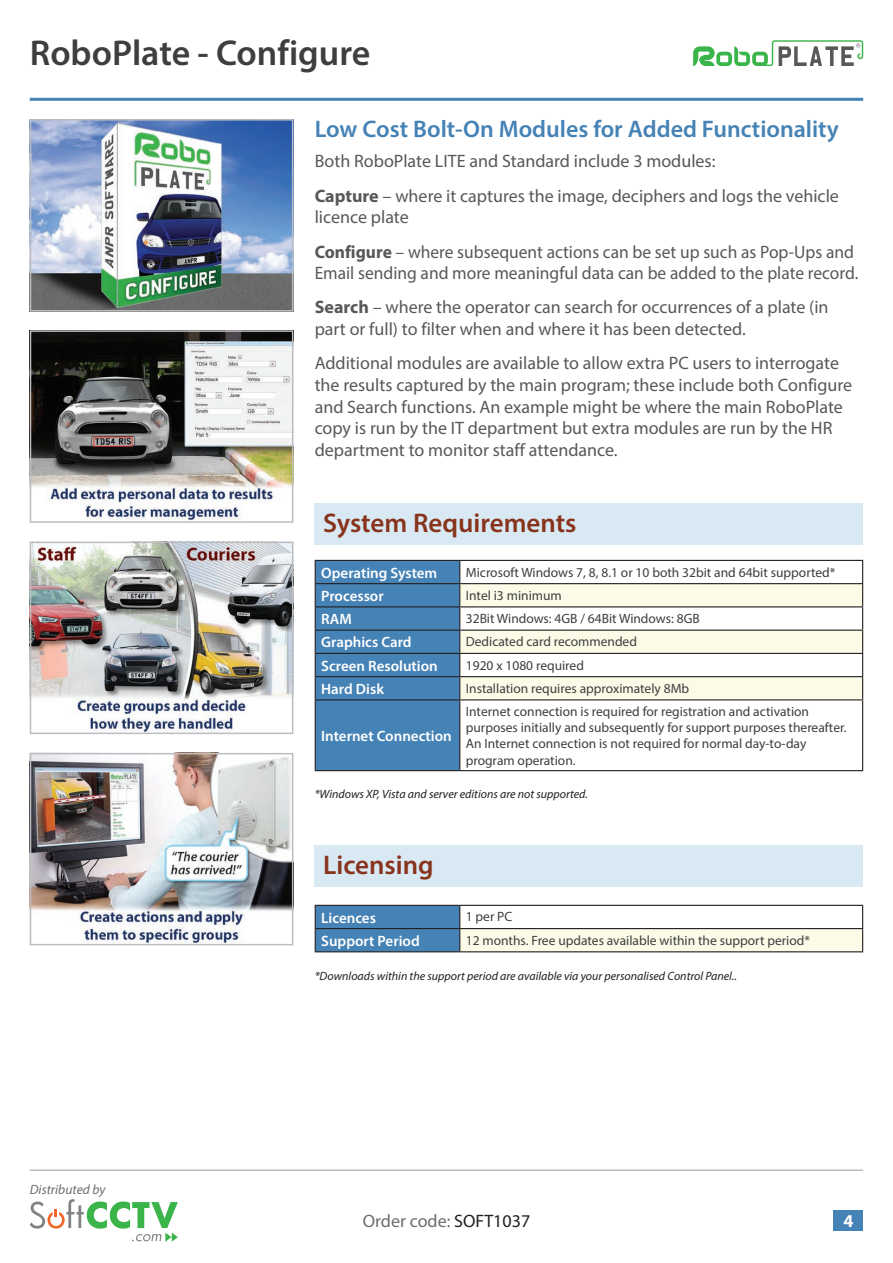
<style>
.page{position:relative;width:893px;height:1263px;background:#fff}
.page>*{position:absolute;margin:0;border:0;box-sizing:border-box;transform-origin:0 0}
.t1{font:600 36px "Myriad Pro";color:#3e3e3f}
.t2{font:600 27px "Myriad Pro";color:#88331b}
.t3{font:600 24px "Myriad Pro";color:#4582b5}
.t4{font:18px/34.3px "Myriad Pro";color:#57585a}
.t5{font:18px "Myriad Pro";color:#6c6d70}
.t6{font:700 18px "Myriad Pro";color:#fff}
.t7{font:600 15px "Myriad Pro";color:#fff}
.t8{font:13.5px/16.2px "Myriad Pro";color:#3e3e3f}
.t9{font:italic 13.5px "Myriad Pro";color:#6c6d70}
.t10{font:italic 12px "Myriad Pro";color:#231f20}
.s1{font-weight:700}
.s2{color:#231f20}
</style>
<div class="page">
<hr style="left:30px;top:1169px;width:833px;height:2px;background:#bcbdc0">
<div style="left:833px;top:1210px;width:30px;height:21px;background:#4582b5"></div>
<hr style="left:30px;top:98px;width:833px;height:3px;background:#4582b5">
<svg style="left:30px;top:1199px;width:148px;height:43px"></svg>
<img style="left:33px;top:122px;width:257px;height:186px">
<div style="left:30px;top:119px;width:263px;height:192px;border:2px solid #bcbdc0"></div>
<img style="left:33px;top:333px;width:257px;height:187px">
<div style="left:30px;top:330px;width:263px;height:193px;border:2px solid #bcbdc0"></div>
<img style="left:33px;top:545px;width:257px;height:186px">
<div style="left:30px;top:542px;width:263px;height:192px;border:2px solid #bcbdc0"></div>
<img style="left:33px;top:756px;width:257px;height:186px">
<div style="left:30px;top:753px;width:263px;height:192px;border:2px solid #bcbdc0"></div>
<svg style="left:693px;top:40px;width:170px;height:26px"></svg>
<div style="left:315px;top:503px;width:548px;height:42px;background:#d9e9f4"></div>
<svg style="left:460px;top:584px;width:402px;height:115px;fill:#fbfbe7"></svg>
<hr style="left:460px;top:560px;width:403px;height:1px;background:#231f20">
<hr style="left:460px;top:583px;width:403px;height:1px;background:#231f20">
<hr style="left:460px;top:606px;width:403px;height:1px;background:#231f20">
<hr style="left:460px;top:630px;width:403px;height:1px;background:#231f20">
<hr style="left:460px;top:653px;width:403px;height:1px;background:#231f20">
<hr style="left:460px;top:676px;width:403px;height:1px;background:#231f20">
<div style="left:315px;top:560px;width:145px;height:210px;background:#4582b5"></div>
<svg style="left:862px;top:561px;width:1px;height:138px"></svg>
<hr style="left:315px;top:699px;width:145px;height:1px;background:#231f20">
<hr style="left:315px;top:700px;width:1px;height:70px;background:#231f20">
<hr style="left:460px;top:699px;width:403px;height:1px;background:#231f20">
<hr style="left:459px;top:700px;width:1px;height:70px;background:#231f20">
<hr style="left:862px;top:700px;width:1px;height:70px;background:#231f20">
<hr style="left:315px;top:770px;width:145px;height:1px;background:#231f20">
<hr style="left:460px;top:770px;width:403px;height:1px;background:#231f20">
<div style="left:315px;top:846px;width:548px;height:41px;background:#d9e9f4"></div>
<div style="left:460px;top:928px;width:403px;height:24px;background:#fbfbe7"></div>
<hr style="left:460px;top:905px;width:403px;height:1px;background:#231f20">
<hr style="left:460px;top:928px;width:403px;height:1px;background:#231f20">
<svg style="left:315px;top:905px;width:145px;height:46px;background:#437cac"></svg>
<svg style="left:862px;top:906px;width:1px;height:45px"></svg>
<hr style="left:315px;top:951px;width:145px;height:1px;background:#231f20">
<hr style="left:460px;top:951px;width:403px;height:1px;background:#231f20">
<h1 class="t1" style="left:30px;top:30px;width:342px">RoboPlate - Configure</h1>
<h3 class="t3" style="left:315px;top:114px;width:526px">Low Cost Bolt-On Modules for Added Functionality</h3>
<p class="t4" style="left:315px;top:144px;width:526px">Both RoboPlate LITE and Standard include 3 modules:<br><span class="s1">Capture</span> – where it captures the image, deciphers and logs the vehicle</p>
<p class="t4" style="left:315px;top:200px;width:541px">licence plate<br><span class="s1">Configure</span> – where subsequent actions can be set up such as Pop-Ups and</p>
<p class="t4" style="left:315px;top:256px;width:545px">Email sending and more meaningful data can be added to the plate record.<br><span class="s1">Search</span> – where the operator can search for occurrences of a plate (in</p>
<p class="t4" style="left:315px;top:312px;width:526px">part or full) to filter when and where it has been detected.<br>Additional modules are available to allow extra PC users to interrogate</p>
<p class="t4" style="left:315px;top:374px;width:539px;line-height:21.6px">the results captured by the main program; these include both Configure and Search functions. An example might be where the main RoboPlate copy is run by the IT department but extra modules are run by the HR department to monitor staff attendance.</p>
<h2 class="t2" style="left:323px;top:506px;width:255px">System Requirements</h2>
<p class="t7" style="left:321px;top:563px;width:118px">Operating System</p>
<p class="t8" style="left:466px;top:564px;width:371px">Microsoft Windows 7, 8, 8.1 or 10 both 32bit and 64bit supported*</p>
<p class="t7" style="left:321px;top:586px;width:64px">Processor</p>
<p class="t8" style="left:466px;top:587px;width:97px">Intel i3 minimum</p>
<p class="t7" style="left:321px;top:610px;width:32px">RAM</p>
<p class="t8" style="left:466px;top:610px;width:235px">32Bit Windows: 4GB / 64Bit Windows: 8GB</p>
<p class="t7" style="left:321px;top:633px;width:92px">Graphics Card</p>
<p class="t8" style="left:466px;top:633px;width:173px">Dedicated card recommended</p>
<p class="t7" style="left:321px;top:656px;width:118px">Screen Resolution</p>
<p class="t8" style="left:466px;top:657px;width:120px">1920 x 1080 required</p>
<p class="t7" style="left:321px;top:679px;width:64px">Hard Disk</p>
<p class="t8" style="left:466px;top:680px;width:225px">Installation requires approximately 8Mb</p>
<p class="t7" style="left:321px;top:726px;width:132px">Internet Connection</p>
<p class="t8" style="left:466px;top:703px;width:382px">Internet connection is required for registration and activation purposes initially and subsequently for support purposes thereafter.<br>An Internet connection is not required for normal day-to-day program operation.</p>
<p class="t10" style="left:315px;top:787px;width:275px">*Windows XP, Vista and server editions are not supported.</p>
<p class="t9" style="left:30px;top:1181px;width:77px">Distributed by</p>
<h2 class="t2" style="left:323px;top:848px;width:112px">Licensing</h2>
<p class="t7" style="left:321px;top:908px;width:56px">Licences</p>
<p class="t8" style="left:466px;top:909px;width:48px">1 per PC</p>
<p class="t7" style="left:321px;top:931px;width:100px">Support Period</p>
<p class="t8" style="left:466px;top:932px;width:346px">12 months. Free updates available within the support period*</p>
<p class="t10" style="left:315px;top:968px;width:424px">*Downloads within the support period are available via your personalised Control Panel..</p>
<p class="t5" style="left:363px;top:1210px;width:169px">Order code: <span class="s2">SOFT1037</span></p>
<p class="t6" style="left:843px;top:1209px;width:11px">4</p>
</div>
